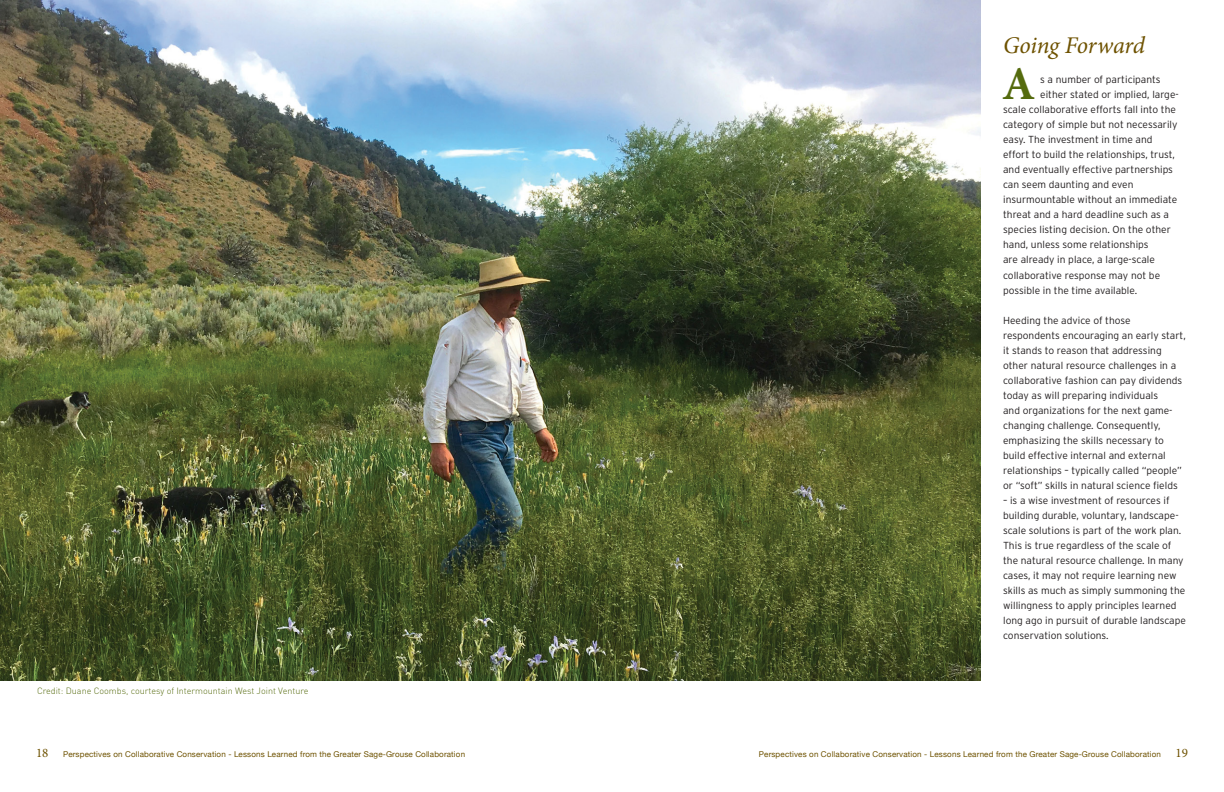
<style>
.page{position:relative;width:1224px;height:792px;background:#fff}
.page>*{position:absolute;margin:0;border:0;box-sizing:border-box;transform-origin:0 0}
.t1{font:700 47px "Minion Pro";color:#556b0e}
.t2{font:italic 24px "Minion Pro";letter-spacing:-.01em;color:#6e5200}
.t3{font:300 10.2px/15px "Interstate";color:#231f20}
.t4{font:300 9px "DIN";color:#556b0e}
.t5{font:8px "Helvetica Neue";letter-spacing:.02em;color:#6e5200}
.s1{font-family:"Minion Pro";font-size:13px}
</style>
<div class="page">
<img style="left:0;top:0;width:981px;height:681px">
<p class="t4" style="left:37px;top:686px;width:273px">Credit: Duane Coombs, courtesy of Intermountain West Joint Venture</p>
<h2 class="t2" style="left:1003px;top:29px;width:143px">Going Forward</h2>
<p class="t3" style="left:1040px;top:72px;width:122px">s a number of participants</p>
<p class="t3" style="left:1040px;top:87px;width:140px">either stated or implied, large-</p>
<p class="t3" style="left:1003px;top:102px;width:174px">scale collaborative efforts fall into the</p>
<p class="t3" style="left:1003px;top:117px;width:176px">category of simple but not necessarily</p>
<p class="t3" style="left:1003px;top:132px;width:151px">easy. The investment in time and</p>
<p class="t3" style="left:1003px;top:147px;width:173px">effort to build the relationships, trust,</p>
<p class="t3" style="left:1003px;top:162px;width:171px">and eventually effective partnerships</p>
<p class="t3" style="left:1003px;top:177px;width:132px">can seem daunting and even</p>
<p class="t3" style="left:1003px;top:192px;width:176px">insurmountable without an immediate</p>
<p class="t3" style="left:1003px;top:207px;width:167px">threat and a hard deadline such as a</p>
<p class="t3" style="left:1003px;top:222px;width:169px">species listing decision. On the other</p>
<p class="t3" style="left:1003px;top:237px;width:147px">hand, unless some relationships</p>
<p class="t3" style="left:1003px;top:252px;width:153px">are already in place, a large-scale</p>
<p class="t3" style="left:1003px;top:267px;width:159px">collaborative response may not be</p>
<p class="t3" style="left:1003px;top:282px;width:136px">possible in the time available.</p>
<p class="t3" style="left:1003px;top:312px;width:184px">Heeding the advice of those respondents encouraging an early start, it stands to reason that addressing other natural resource challenges in a collaborative fashion can pay dividends today as will preparing individuals<br>and organizations for the next game&shy;changing challenge. Consequently, emphasizing the skills necessary to build effective internal and external relationships – typically called “people” or “soft” skills in natural science fields</p>
<p class="t3" style="left:1003px;top:492px;width:184px">– is a wise investment of resources if building durable, voluntary, landscape&shy;scale solutions is part of the work plan.<br>This is true regardless of the scale of the natural resource challenge. In many cases, it may not require learning new skills as much as simply summoning the willingness to apply principles learned long ago in pursuit of durable landscape conservation solutions.</p>
<h1 class="t1" style="left:1002px;top:51px;width:35px">A</h1>
<p class="t5" style="left:36px;top:749px;width:431px"><span class="s1">18</span> Perspectives on Collaborative Conservation - Lessons Learned from the Greater Sage-Grouse Collaboration</p>
<p class="t5" style="left:759px;top:749px;width:431px">Perspectives on Collaborative Conservation - Lessons Learned from the Greater Sage-Grouse Collaboration <span class="s1">19</span></p>
</div>
